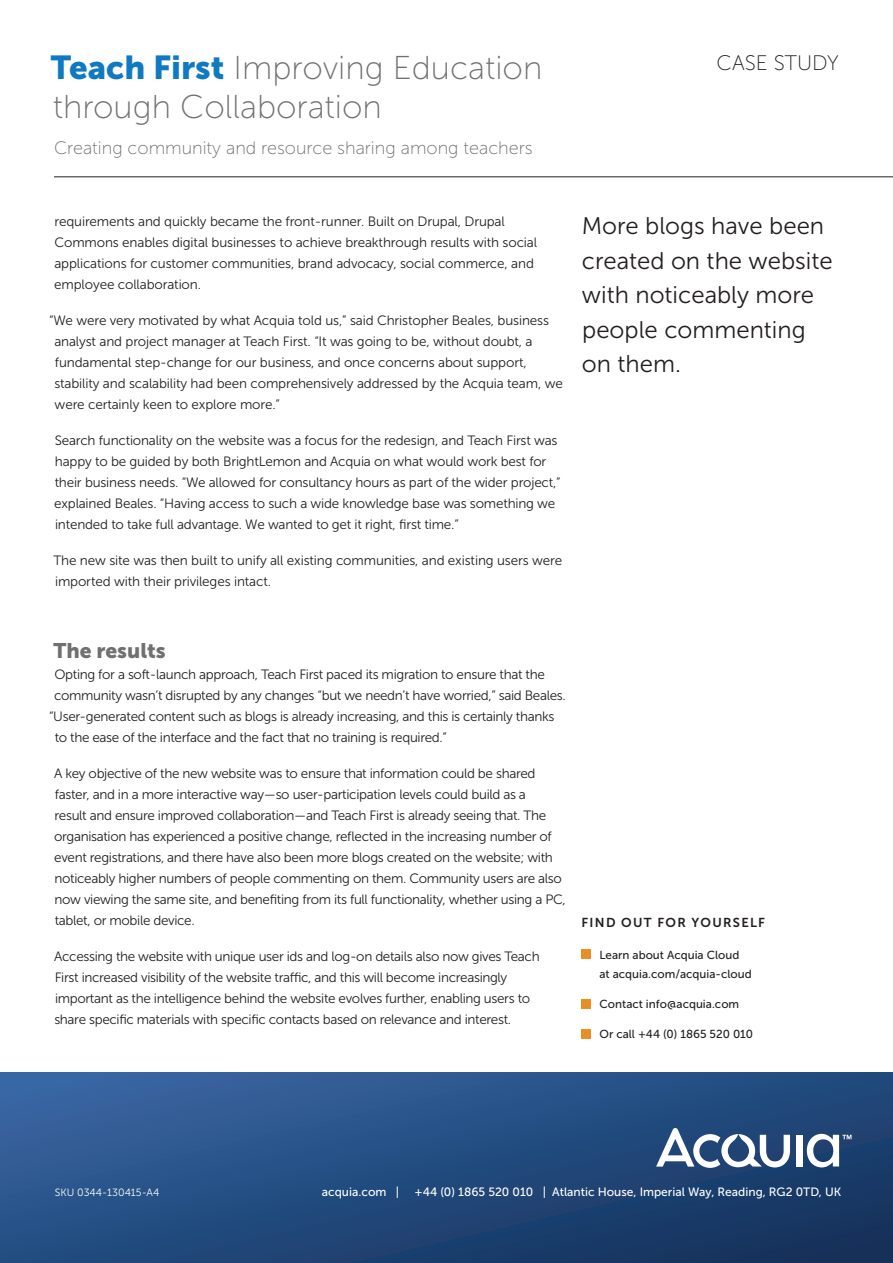
<style>
.page{position:relative;width:893px;height:1263px;background:#fff}
.page>*{position:absolute;margin:0;border:0;box-sizing:border-box;transform-origin:0 0}
.t1{font:33px/39px "Museo Sans 100";color:#707072}
.t2{font:24px/34.5px "Museo Sans 300";color:#231f20}
.t3{font:21px "Museo Sans 900";color:#707072}
.t4{font:21px "Museo Sans 100";color:#231f20}
.t5{font:18px "Museo Sans 100";color:#707072}
.t6{font:13.5px/21px "Museo Sans 300";letter-spacing:-.025em;color:#231f20}
.t7{font:12.9px "Museo Sans 700";letter-spacing:.1em;color:#231f20}
.t8{font:12px "Museo Sans 500";color:#fff}
.t9{font:11.7px/19.5px "Museo Sans 500";color:#231f20}
.t10{font:10.5px "Museo Sans 300";color:#fff}
.s1{font-family:"Museo Sans 900";color:#107ac0}
</style>
<div class="page">
<svg style="left:0;top:1072px;width:893px;height:191px;background:#244b7f"></svg>
<hr style="left:54px;top:177px;width:839px;height:1px;background:#231f20">
<div style="left:796px;top:1135px;width:6px;height:31px;background:#fff"></div>
<svg style="left:807px;top:1134px;width:44px;height:33px"></svg>
<svg style="left:656px;top:1128px;width:134px;height:40px"></svg>
<div style="left:581px;top:950px;width:9px;height:9px;background:#e78f23"></div>
<div style="left:581px;top:999px;width:9px;height:9px;background:#e78f23"></div>
<div style="left:581px;top:1029px;width:9px;height:9px;background:#e78f23"></div>
<h1 class="t1" style="left:51px;top:48px;width:493px"><span class="s1">Teach First</span> Improving Education through Collaboration</h1>
<h3 class="t5" style="left:54px;top:138px;width:480px">Creating community and resource sharing among teachers</h3>
<h3 class="t4" style="left:717px;top:51px;width:124px">CASE STUDY</h3>
<p class="t6" style="left:54px;top:211px;width:484px">requirements and quickly became the front-runner. Built on Drupal, Drupal Commons enables digital businesses to achieve breakthrough results with social applications for customer communities, brand advocacy, social commerce, and employee collaboration.</p>
<p class="t6" style="left:54px;top:310px;width:510px;text-indent:-5px">“We were very motivated by what Acquia told us,” said Christopher Beales, business analyst and project manager at Teach First. “It was going to be, without doubt, a fundamental step-change for our business, and once concerns about support, stability and scalability had been comprehensively addressed by the Acquia team, we were certainly keen to explore more.”</p>
<p class="t6" style="left:54px;top:430px;width:508px">Search functionality on the website was a focus for the redesign, and Teach First was happy to be guided by both BrightLemon and Acquia on what would work best for their business needs. “We allowed for consultancy hours as part of the wider project,” explained Beales. “Having access to such a wide knowledge base was something we intended to take full advantage. We wanted to get it right, first time.”</p>
<p class="t6" style="left:53px;top:550px;width:510px">The new site was then built to unify all existing communities, and existing users were imported with their privileges intact.</p>
<h2 class="t2" style="left:582px;top:209px;width:253px">More blogs have been created on the website with noticeably more people commenting on them.</h2>
<h3 class="t3" style="left:53px;top:639px;width:114px">The results</h3>
<p class="t6" style="left:54px;top:664px;width:492px">Opting for a soft-launch approach, Teach First paced its migration to ensure that the</p>
<p class="t6" style="left:54px;top:685px;width:513px">community wasn’t disrupted by any changes “but we needn’t have worried,” said Beales.</p>
<p class="t6" style="left:49px;top:706px;width:507px">“User-generated content such as blogs is already increasing, and this is certainly thanks</p>
<p class="t6" style="left:55px;top:727px;width:394px">to the ease of the interface and the fact that no training is required.”</p>
<p class="t6" style="left:54px;top:763px;width:513px">A key objective of the new website was to ensure that information could be shared faster, and in a more interactive way—so user-participation levels could build as a<br>result and ensure improved collaboration—and Teach First is already seeing that. The organisation has experienced a positive change, reflected in the increasing number of event registrations, and there have also been more blogs created on the website; with noticeably higher numbers of people commenting on them. Community users are also now viewing the same site, and benefiting from its full functionality, whether using a PC, tablet, or mobile device.</p>
<p class="t6" style="left:54px;top:946px;width:487px">Accessing the website with unique user ids and log-on details also now gives Teach First increased visibility of the website traffic, and this will become increasingly important as the intelligence behind the website evolves further, enabling users to share specific materials with specific contacts based on relevance and interest.</p>
<p class="t7" style="left:581px;top:915px;width:185px">FIND OUT FOR YOURSELF</p>
<p class="t9" style="left:599px;top:945px;width:154px">Learn about Acquia Cloud at acquia.com/acquia-cloud</p>
<p class="t9" style="left:599px;top:995px;width:141px">Contact info@acquia.com</p>
<p class="t9" style="left:599px;top:1025px;width:155px">Or call +44 (0) 1865 520 010</p>
<p class="t10" style="left:55px;top:1186px;width:106px">SKU 0344-130415-A4</p>
<p class="t8" style="left:322px;top:1186px;width:79px">acquia.com |</p>
<p class="t8" style="left:414px;top:1186px;width:428px">+44 (0) 1865 520 010 | Atlantic House, Imperial Way, Reading, RG2 0TD, UK</p>
</div>
